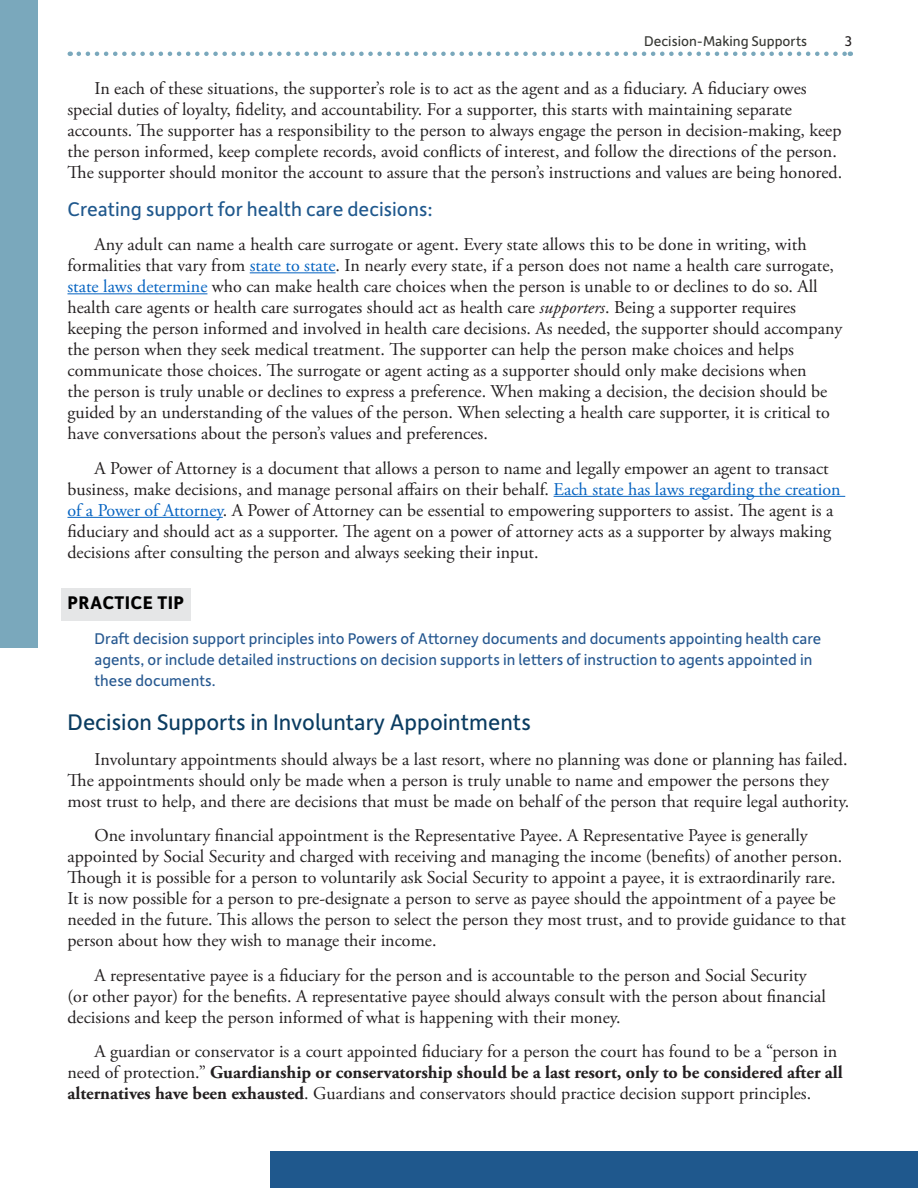
<style>
.page{position:relative;width:918px;height:1188px;background:#fff}
.page>*{position:absolute;margin:0;border:0;box-sizing:border-box;transform-origin:0 0}
.Section_Headers{font:24px "Depot New";color:#0a3c61}
.t1{font:21px "Depot New";color:#1f588d}
.Examples{font:700 19.5px "Depot New";letter-spacing:.02em;color:#000}
.Body_Text{font:18px/21px "Adobe Garamond Pro";color:#231f20}
.Examples_subtext{font:16.5px/21px "Depot New";color:#265890}
.t2{font:15px "Depot New";color:#373834}
.t3{font:15px "Depot New";color:#231f20}
.s1{color:#0563c1}
.s2{font-style:italic}
.s3{font-weight:700}
</style>
<div class="page">
<svg style="left:79px;top:52px;width:772px;height:4px"></svg>
<div style="left:0;top:0;width:38px;height:648px;background:#7aa8bc"></div>
<div style="left:270px;top:1151px;width:648px;height:37px;background:#1f588d"></div>
<hr style="left:250px;top:272px;width:86px;height:1px;background:#0563c1">
<hr style="left:68px;top:293px;width:139px;height:1px;background:#0563c1">
<hr style="left:554px;top:496px;width:291px;height:1px;background:#0563c1">
<hr style="left:68px;top:517px;width:155px;height:1px;background:#0563c1">
<div style="left:61px;top:588px;width:130px;height:33px;background:#e5e6e7"></div>
<p class="t2" style="left:644px;top:31px;width:165px">Decision-Making Supports</p>
<p class="t3" style="left:845px;top:31px;width:9px">3</p>
<p class="Body_Text" style="left:68px;top:78px;width:776px;text-indent:27px">In each of these situations, the supporter’s role is to act as the agent and as a fiduciary. A fiduciary owes special duties of loyalty, fidelity, and accountability. For a supporter, this starts with maintaining separate accounts. The supporter has a responsibility to the person to always engage the person in decision-making, keep the person informed, keep complete records, avoid conflicts of interest, and follow the directions of the person.<br>The supporter should monitor the account to assure that the person’s instructions and values are being honored.</p>
<p class="t1" style="left:68px;top:195px;width:367px">Creating support for health care decisions:</p>
<p class="Body_Text" style="left:68px;top:234px;width:776px;text-indent:27px">Any adult can name a health care surrogate or agent. Every state allows this to be done in writing, with formalities that vary from <span class="s1">state to state</span>. In nearly every state, if a person does not name a health care surrogate, <span class="s1">state laws determine</span> who can make health care choices when the person is unable to or declines to do so. All health care agents or health care surrogates should act as health care <span class="s2">supporters</span>. Being a supporter requires keeping the person informed and involved in health care decisions. As needed, the supporter should accompany the person when they seek medical treatment. The supporter can help the person make choices and helps communicate those choices. The surrogate or agent acting as a supporter should only make decisions when<br>the person is truly unable or declines to express a preference. When making a decision, the decision should be guided by an understanding of the values of the person. When selecting a health care supporter, it is critical to have conversations about the person’s values and preferences.</p>
<p class="Body_Text" style="left:68px;top:458px;width:775px;text-indent:27px">A Power of Attorney is a document that allows a person to name and legally empower an agent to transact business, make decisions, and manage personal affairs on their behalf. <span class="s1">Each state has laws regarding the creation of a Power of Attorney</span>. A Power of Attorney can be essential to empowering supporters to assist. The agent is a fiduciary and should act as a supporter. The agent on a power of attorney acts as a supporter by always making decisions after consulting the person and always seeking their input.</p>
<p class="Examples" style="left:68px;top:590px;width:118px">PRACTICE TIP</p>
<p class="Examples_subtext" style="left:94px;top:627px;width:728px">Draft decision support principles into Powers of Attorney documents and documents appointing health care agents, or include detailed instructions on decision supports in letters of instruction to agents appointed in these documents.</p>
<p class="Section_Headers" style="left:68px;top:706px;width:465px">Decision Supports in Involuntary Appointments</p>
<p class="Body_Text" style="left:68px;top:749px;width:783px;text-indent:27px">Involuntary appointments should always be a last resort, where no planning was done or planning has failed.<br>The appointments should only be made when a person is truly unable to name and empower the persons they most trust to help, and there are decisions that must be made on behalf of the person that require legal authority.</p>
<p class="Body_Text" style="left:68px;top:825px;width:780px;text-indent:27px">One involuntary financial appointment is the Representative Payee. A Representative Payee is generally appointed by Social Security and charged with receiving and managing the income (benefits) of another person.<br>Though it is possible for a person to voluntarily ask Social Security to appoint a payee, it is extraordinarily rare.<br>It is now possible for a person to pre-designate a person to serve as payee should the appointment of a payee be needed in the future. This allows the person to select the person they most trust, and to provide guidance to that person about how they wish to manage their income.</p>
<p class="Body_Text" style="left:68px;top:965px;width:760px;text-indent:27px">A representative payee is a fiduciary for the person and is accountable to the person and Social Security (or other payor) for the benefits. A representative payee should always consult with the person about financial decisions and keep the person informed of what is happening with their money.</p>
<p class="Body_Text" style="left:68px;top:1041px;width:777px;text-indent:27px">A guardian or conservator is a court appointed fiduciary for a person the court has found to be a “person in need of protection.” <span class="s3">Guardianship or conservatorship should be a last resort, only to be considered after all alternatives have been exhausted</span>. Guardians and conservators should practice decision support principles.</p>
</div>
